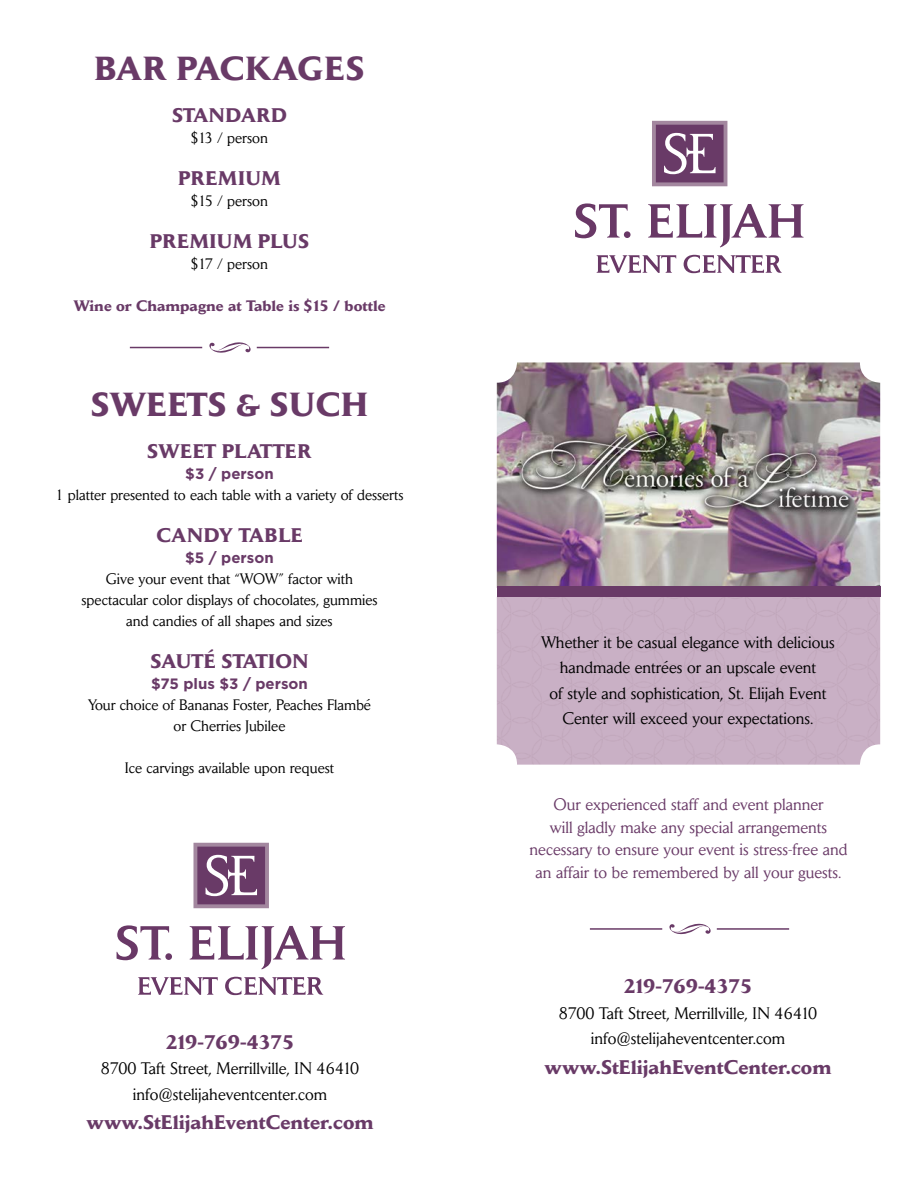
<style>
.page{position:relative;width:918px;height:1188px;background:#fff}
.page>*{position:absolute;margin:0;border:0;box-sizing:border-box;transform-origin:0 0}
.t1{font:700 33px "Daily News";letter-spacing:.02em;color:#693a67}
.t2{font:700 19.5px "Daily News";color:#693a67}
.t3{font:700 19.5px "Daily News";letter-spacing:-.04em;color:#693a67}
.t4{font:700 19.5px "Daily News";letter-spacing:.04em;color:#693a67}
.t5{font:700 19.5px "Daily News";letter-spacing:.02em;color:#693a67}
.t6{font:16.5px/25.5px "Daily News";color:#000;text-align:center}
.t7{font:16.5px/22.5px "Daily News";color:#693a67;text-align:center}
.t8{font:15px/21px "Daily News";color:#000;text-align:center}
.t9{font:700 15px "Daily News";color:#693a67}
.t10{font:700 15px "Gotham";color:#693a67}
</style>
<div class="page">
<svg style="left:209px;top:342px;width:42px;height:11px"></svg>
<hr style="left:130px;top:347px;width:72px;height:1px;background:#693a67">
<hr style="left:257px;top:347px;width:72px;height:1px;background:#693a67">
<svg style="left:652px;top:121px;width:75px;height:65px;background:#896486"></svg>
<svg style="left:596px;top:255px;width:186px;height:18px"></svg>
<svg style="left:575px;top:203px;width:229px;height:44px"></svg>
<img style="left:497px;top:362px;width:383px;height:224px">
<div style="left:497px;top:586px;width:383px;height:11px;background:#693a67"></div>
<svg style="left:669px;top:924px;width:42px;height:10px"></svg>
<hr style="left:590px;top:928px;width:72px;height:2px;background:#693a67">
<hr style="left:717px;top:928px;width:72px;height:2px;background:#693a67">
<svg style="left:193px;top:843px;width:76px;height:65px;background:#8a6587"></svg>
<svg style="left:138px;top:977px;width:185px;height:18px"></svg>
<svg style="left:117px;top:925px;width:228px;height:44px"></svg>
<h1 class="t1" style="left:95px;top:48px;width:271px">BAR PACKAGES</h1>
<h2 class="t5" style="left:172px;top:103px;width:116px">STANDARD</h2>
<p class="t8" style="left:191px;top:127px;width:78px">$13 / person</p>
<h2 class="t4" style="left:178px;top:166px;width:104px">PREMIUM</h2>
<p class="t8" style="left:191px;top:190px;width:78px">$15 / person</p>
<h2 class="t4" style="left:150px;top:229px;width:161px">PREMIUM PLUS</h2>
<p class="t8" style="left:191px;top:253px;width:78px">$17 / person</p>
<p class="t9" style="left:73px;top:296px;width:314px">Wine or Champagne at Table is $15 / bottle</p>
<h1 class="t1" style="left:91px;top:384px;width:279px">SWEETS &amp; SUCH</h1>
<h2 class="t2" style="left:147px;top:439px;width:166px">SWEET PLATTER</h2>
<p class="t10" style="left:185px;top:463px;width:90px">$3 / person</p>
<p class="t8" style="left:55px;top:484px;width:350px">1 platter presented to each table with a variety of desserts</p>
<h2 class="t2" style="left:157px;top:523px;width:147px">CANDY TABLE</h2>
<p class="t10" style="left:185px;top:547px;width:90px">$5 / person</p>
<p class="t8" style="left:81px;top:568px;width:298px">Give your event that “WOW” factor with spectacular color displays of chocolates, gummies and candies of all shapes and sizes</p>
<h2 class="t2" style="left:151px;top:649px;width:159px">SAUTÉ STATION</h2>
<p class="t10" style="left:151px;top:673px;width:158px">$75 plus $3 / person</p>
<p class="t8" style="left:88px;top:694px;width:284px">Your choice of Bananas Foster, Peaches Flambé or Cherries Jubilee</p>
<p class="t8" style="left:125px;top:757px;width:211px">Ice carvings available upon request</p>
<h2 class="t3" style="left:166px;top:1030px;width:130px">219-769-4375</h2>
<p class="t6" style="left:101px;top:1056px;width:260px">8700 Taft Street, Merrillville, IN 46410 info@stelijaheventcenter.com</p>
<h2 class="t2" style="left:87px;top:1110px;width:288px">www.StElijahEventCenter.com</h2>
<p class="t6" style="left:541px;top:629px;width:295px">Whether it be casual elegance with delicious handmade entrées or an upscale event<br>of style and sophistication, St. Elijah Event Center will exceed your expectations.</p>
<p class="t7" style="left:529px;top:793px;width:320px">Our experienced staff and event planner<br>will gladly make any special arrangements necessary to ensure your event is stress-free and an affair to be remembered by all your guests.</p>
<h2 class="t3" style="left:624px;top:974px;width:130px">219-769-4375</h2>
<p class="t6" style="left:559px;top:1000px;width:260px">8700 Taft Street, Merrillville, IN 46410 info@stelijaheventcenter.com</p>
<h2 class="t2" style="left:545px;top:1055px;width:288px">www.StElijahEventCenter.com</h2>
</div>
